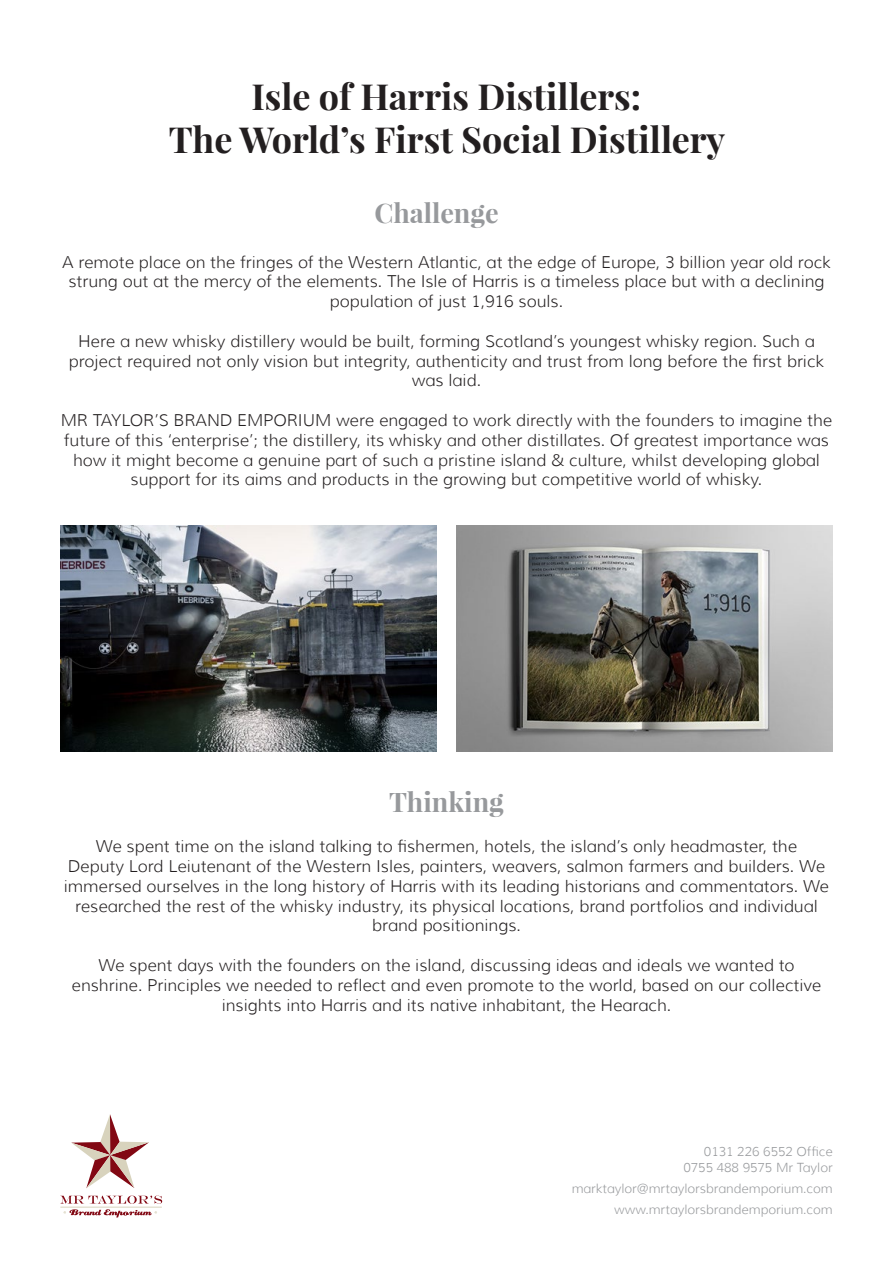
<style>
.page{position:relative;width:893px;height:1263px;background:#fff}
.page>*{position:absolute;margin:0;border:0;box-sizing:border-box;transform-origin:0 0}
.t1{font:700 36px "Playfair Display";color:#231f20}
.t2{font:700 27px "Playfair Display";color:#97999c}
.t3{font:300 16.5px/19.8px "Muli";color:#231f20;text-align:center}
.t4{font:300 12.75px "Muli";color:#97999c}
</style>
<div class="page">
<svg style="left:71px;top:1114px;width:78px;height:74px"></svg>
<svg style="left:60px;top:1195px;width:102px;height:22px"></svg>
<hr style="left:60px;top:1207px;width:102px;height:1px;background:#d8d3bd">
<img style="left:60px;top:525px;width:377px;height:226px">
<img style="left:456px;top:525px;width:377px;height:226px">
<p class="t1" style="left:252px;top:74px;width:391px">Isle of Harris Distillers:</p>
<p class="t1" style="left:169px;top:117px;width:558px">The World’s First Social Distillery</p>
<p class="t2" style="left:374px;top:195px;width:126px">Challenge</p>
<p class="t3" style="left:62px;top:252px;width:770px">A remote place on the fringes of the Western Atlantic, at the edge of Europe, 3 billion year old rock strung out at the mercy of the elements. The Isle of Harris is a timeless place but with a declining population of just 1,916 souls.</p>
<p class="t3" style="left:69px;top:331px;width:757px">Here a new whisky distillery would be built, forming Scotland’s youngest whisky region. Such a project required not only vision but integrity, authenticity and trust from long before the first brick was laid.</p>
<p class="t3" style="left:61px;top:410px;width:773px">MR TAYLOR’S BRAND EMPORIUM were engaged to work directly with the founders to imagine the future of this ‘enterprise’; the distillery, its whisky and other distillates. Of greatest importance was how it might become a genuine part of such a pristine island &amp; culture, whilst developing global support for its aims and products in the growing but competitive world of whisky.</p>
<p class="t2" style="left:389px;top:784px;width:116px">Thinking</p>
<p class="t3" style="left:96px;top:836px;width:703px">We spent time on the island talking to fishermen, hotels, the island’s only headmaster, the</p>
<p class="t3" style="left:64px;top:856px;width:767px">Deputy Lord Leiutenant of the Western Isles, painters, weavers, salmon farmers and builders. We immersed ourselves in the long history of Harris with its leading historians and commentators. We researched the rest of the whisky industry, its physical locations, brand portfolios and individual brand positionings.</p>
<p class="t3" style="left:98px;top:955px;width:698px">We spent days with the founders on the island, discussing ideas and ideals we wanted to</p>
<p class="t3" style="left:72px;top:975px;width:751px">enshrine. Principles we needed to reflect and even promote to the world, based on our collective insights into Harris and its native inhabitant, the Hearach.</p>
<p class="t4" style="left:704px;top:1144px;width:130px">0131 226 6552 Office</p>
<p class="t4" style="left:683px;top:1159px;width:151px">0755 488 9575 Mr Taylor</p>
<p class="t4" style="left:572px;top:1180px;width:262px">marktaylor@mrtaylorsbrandemporium.com</p>
<p class="t4" style="left:614px;top:1201px;width:220px">www.mrtaylorsbrandemporium.com</p>
</div>
